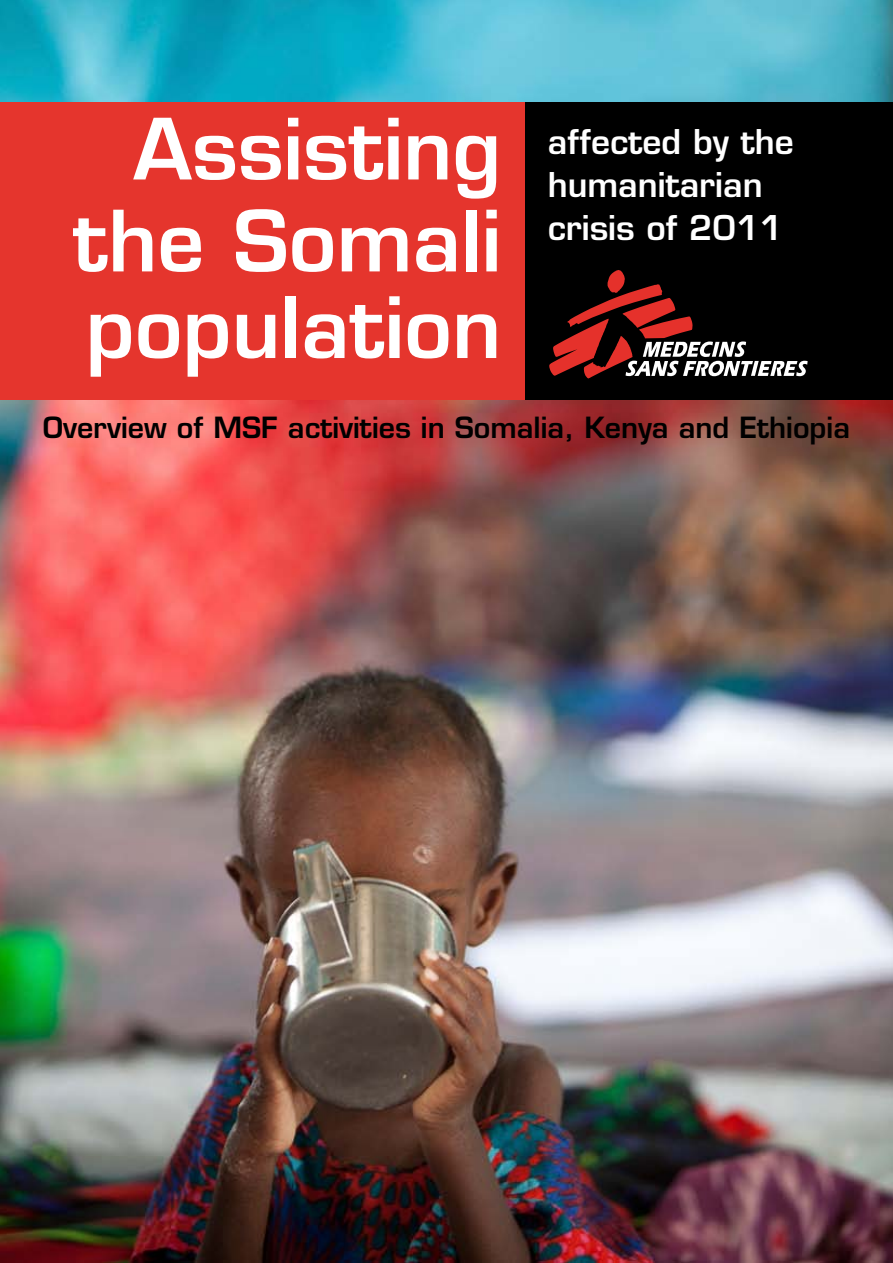
<style>
.page{position:relative;width:893px;height:1263px;background:#fff}
.page>*{position:absolute;margin:0;border:0;box-sizing:border-box;transform-origin:0 0}
.t1{font:600 82.35px/89.2px "Eurostile";color:#fff;text-align:justify}
.t2{font:600 33.3px/42.9px "Eurostile";color:#fff}
.t3{font:600 28.5px "Eurostile";color:#000}
</style>
<div class="page">
<img style="left:0;top:0;width:893px;height:1263px">
<div style="left:524px;top:102px;width:369px;height:297px;background:#000"></div>
<div style="left:0;top:102px;width:524px;height:297px;background:#e5352d"></div>
<svg style="left:549px;top:270px;width:259px;height:108px"></svg>
<h1 class="t1" style="left:73px;top:104px;width:430px;text-indent:60px">Assisting the Somali population</h1>
<p class="t2" style="left:548px;top:120px;width:247px">affected by the humanitarian crisis of 2011</p>
<p class="t3" style="left:43px;top:410px;width:809px">Overview of MSF activities in Somalia, Kenya and Ethiopia</p>
</div>
